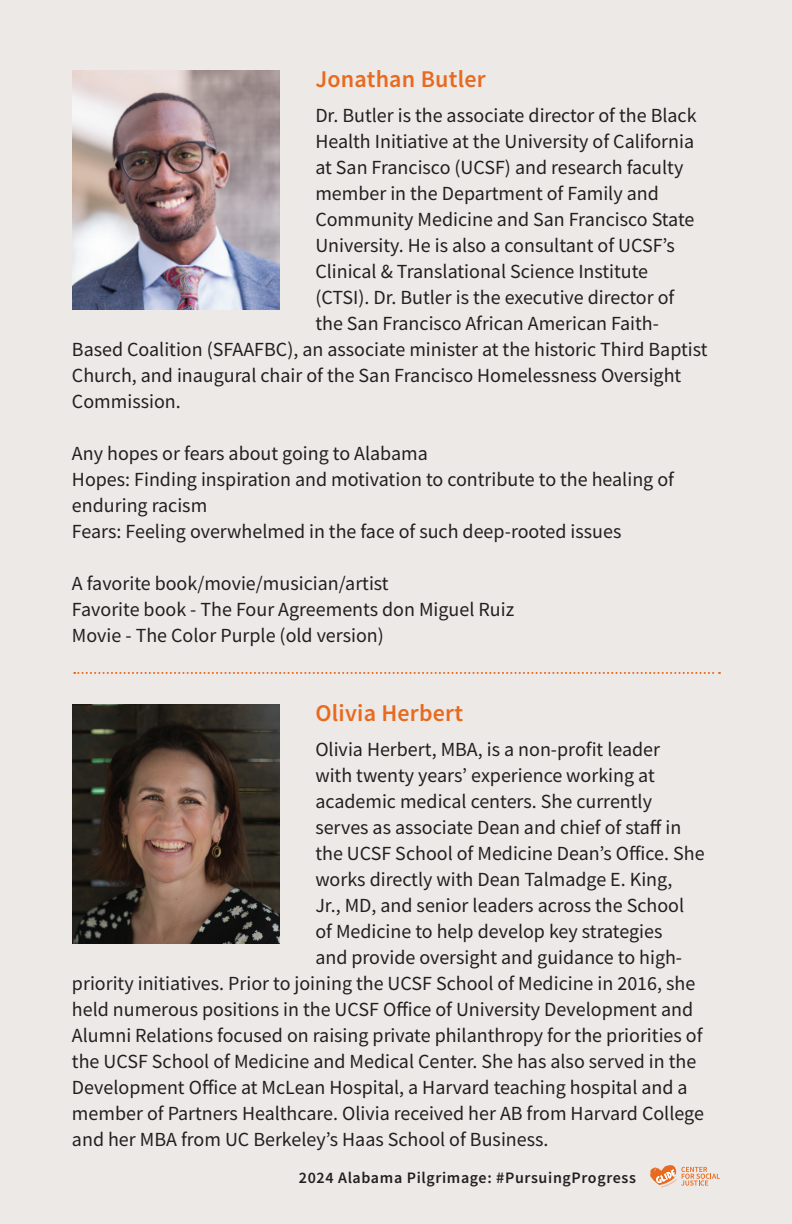
<style>
.page{position:relative;width:792px;height:1224px;background:#ece9e7}
.page>*{position:absolute;margin:0;border:0;box-sizing:border-box;transform-origin:0 0}
.t1{font:600 24px "Source Sans Pro";letter-spacing:.01em;color:#e86a1f}
.t2{font:20px/26px "Source Sans Pro";color:#231f20}
.t3{font:600 16px "Source Sans Pro";letter-spacing:.04em;color:#231f20}
</style>
<div class="page">
<svg style="left:650px;top:1165px;width:70px;height:23px"></svg>
<svg style="left:74px;top:672px;width:646px;height:2px"></svg>
<img style="left:72px;top:71px;width:207px;height:239px">
<img style="left:72px;top:705px;width:207px;height:239px">
<p class="t1" style="left:315px;top:64px;width:172px">Jonathan Butler</p>
<p class="t2" style="left:315px;top:103px;width:383px">Dr. Butler is the associate director of the Black</p>
<p class="t2" style="left:315px;top:129px;width:380px">Health Initiative at the University of California</p>
<p class="t2" style="left:315px;top:155px;width:370px">at San Francisco (UCSF) and research faculty</p>
<p class="t2" style="left:315px;top:181px;width:345px">member in the Department of Family and</p>
<p class="t2" style="left:315px;top:207px;width:381px">Community Medicine and San Francisco State</p>
<p class="t2" style="left:315px;top:233px;width:361px">University. He is also a consultant of UCSF’s</p>
<p class="t2" style="left:315px;top:259px;width:334px">Clinical &amp; Translational Science Institute</p>
<p class="t2" style="left:315px;top:285px;width:361px">(CTSI). Dr. Butler is the executive director of</p>
<p class="t2" style="left:315px;top:311px;width:345px">the San Francisco African American Faith-</p>
<p class="t2" style="left:72px;top:337px;width:637px">Based Coalition (SFAAFBC), an associate minister at the historic Third Baptist</p>
<p class="t2" style="left:72px;top:363px;width:611px">Church, and inaugural chair of the San Francisco Homelessness Oversight</p>
<p class="t2" style="left:72px;top:389px;width:110px">Commission.</p>
<p class="t2" style="left:72px;top:441px;width:604px">Any hopes or fears about going to Alabama<br>Hopes: Finding inspiration and motivation to contribute to the healing of enduring racism<br>Fears: Feeling overwhelmed in the face of such deep-rooted issues</p>
<p class="t2" style="left:72px;top:571px;width:444px">A favorite book/movie/musician/artist<br>Favorite book - The Four Agreements don Miguel Ruiz<br>Movie - The Color Purple (old version)</p>
<p class="t1" style="left:315px;top:697px;width:149px">Olivia Herbert</p>
<p class="t2" style="left:315px;top:736px;width:346px">Olivia Herbert, MBA, is a non-profit leader</p>
<p class="t2" style="left:315px;top:762px;width:341px">with twenty years’ experience working at</p>
<p class="t2" style="left:315px;top:788px;width:338px">academic medical centers. She currently</p>
<p class="t2" style="left:315px;top:814px;width:367px">serves as associate Dean and chief of staff in</p>
<p class="t2" style="left:315px;top:840px;width:391px">the UCSF School of Medicine Dean’s Office. She</p>
<p class="t2" style="left:315px;top:866px;width:358px">works directly with Dean Talmadge E. King,</p>
<p class="t2" style="left:315px;top:892px;width:370px">Jr., MD, and senior leaders across the School</p>
<p class="t2" style="left:315px;top:918px;width:349px">of Medicine to help develop key strategies</p>
<p class="t2" style="left:315px;top:944px;width:368px">and provide oversight and guidance to high-</p>
<p class="t2" style="left:72px;top:970px;width:625px">priority initiatives. Prior to joining the UCSF School of Medicine in 2016, she</p>
<p class="t2" style="left:72px;top:996px;width:623px">held numerous positions in the UCSF Office of University Development and</p>
<p class="t2" style="left:72px;top:1022px;width:632px">Alumni Relations focused on raising private philanthropy for the priorities of</p>
<p class="t2" style="left:72px;top:1048px;width:626px">the UCSF School of Medicine and Medical Center. She has also served in the</p>
<p class="t2" style="left:72px;top:1074px;width:617px">Development Office at McLean Hospital, a Harvard teaching hospital and a</p>
<p class="t2" style="left:72px;top:1100px;width:633px">member of Partners Healthcare. Olivia received her AB from Harvard College</p>
<p class="t2" style="left:72px;top:1126px;width:478px">and her MBA from UC Berkeley’s Haas School of Business.</p>
<p class="t3" style="left:299px;top:1167px;width:339px">2024 Alabama Pilgrimage: #PursuingProgress</p>
</div>
